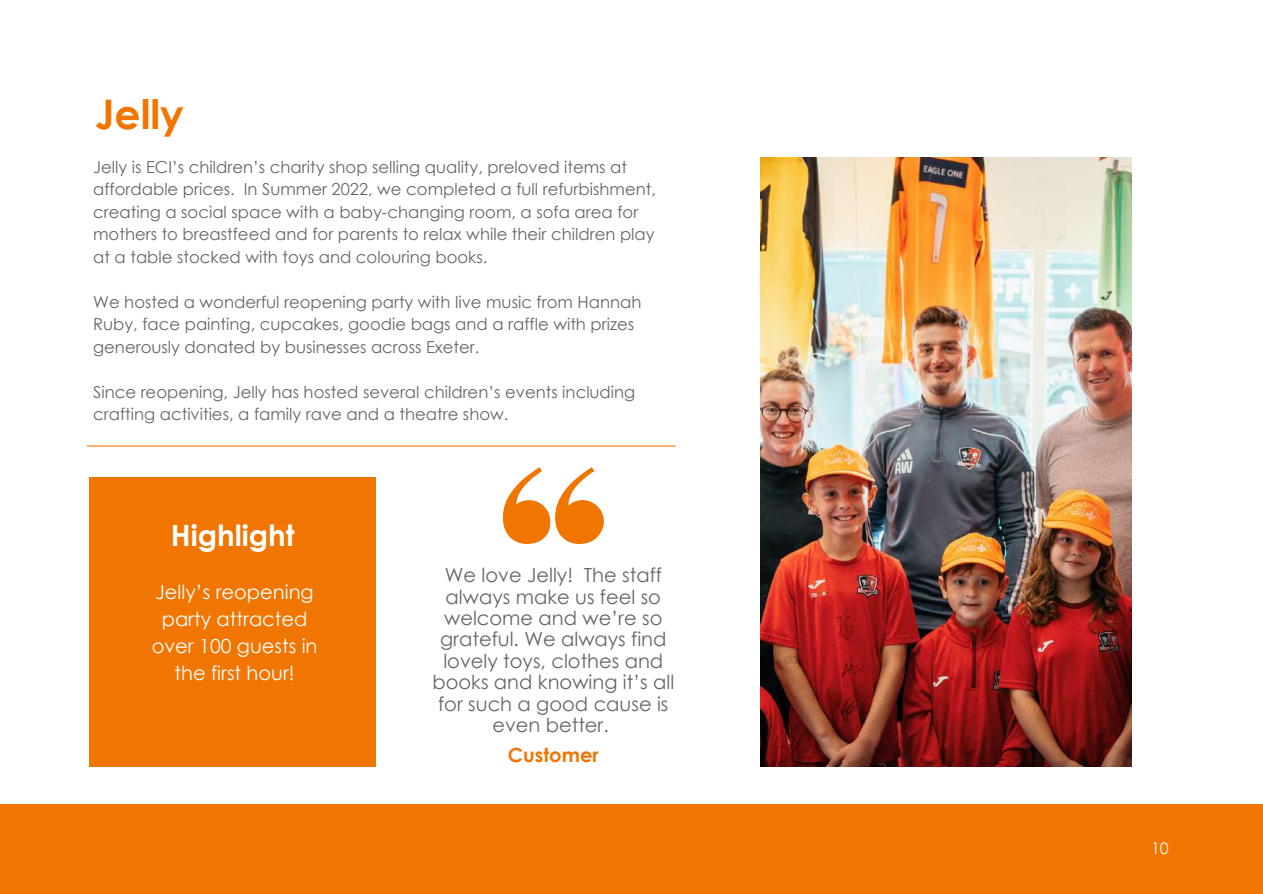
<style>
.page{position:relative;width:1263px;height:894px;background:#fff}
.page>*{position:absolute;margin:0;border:0;box-sizing:border-box;transform-origin:0 0}
.t1{font:700 40.8px "Century Gothic";color:#f07601}
.t2{font:700 29.25px "Century Gothic";color:#fff}
.t3{font:19.5px/21.3px "Century Gothic";color:#666;text-align:center}
.t4{font:19.5px/27px "Century Gothic";color:#fff;text-align:center}
.t5{font:700 19.5px "Century Gothic";color:#f07601}
.t6{font:16.5px/22.5px "Century Gothic";color:#666}
.t7{font:16.05px "Century Gothic";color:#fff}
</style>
<div class="page">
<div style="left:0;top:803px;width:1263px;height:90px;background:#f07601"></div>
<div style="left:90px;top:477px;width:286px;height:289px;background:#f07601"></div>
<svg style="left:503px;top:467px;width:101px;height:76px"></svg>
<img style="left:760px;top:158px;width:371px;height:608px">
<hr style="left:87px;top:445px;width:588px;height:1px;background:#f07601">
<h1 class="t1" style="left:95px;top:88px;width:90px">Jelly</h1>
<p class="t6" style="left:93px;top:155px;width:564px">Jelly is ECI’s children’s charity shop selling quality, preloved items at affordable prices. In Summer 2022, we completed a full refurbishment, creating a social space with a baby-changing room, a sofa area for mothers to breastfeed and for parents to relax while their children play at a table stocked with toys and colouring books.</p>
<p class="t6" style="left:93px;top:290px;width:550px">We hosted a wonderful reopening party with live music from Hannah<br>Ruby, face painting, cupcakes, goodie bags and a raffle with prizes generously donated by businesses across Exeter.</p>
<p class="t6" style="left:93px;top:380px;width:544px">Since reopening, Jelly has hosted several children’s events including crafting activities, a family rave and a theatre show.</p>
<h2 class="t2" style="left:171px;top:516px;width:125px">Highlight</h2>
<p class="t4" style="left:152px;top:577px;width:167px">Jelly’s reopening party attracted over 100 guests in the first hour!</p>
<p class="t3" style="left:432px;top:563px;width:243px">We love Jelly! The staff always make us feel so welcome and we’re so grateful. We always find lovely toys, clothes and books and knowing it’s all for such a good cause is even better.</p>
<p class="t5" style="left:508px;top:742px;width:92px">Customer</p>
<p class="t7" style="left:1151px;top:837px;width:19px">10</p>
</div>
